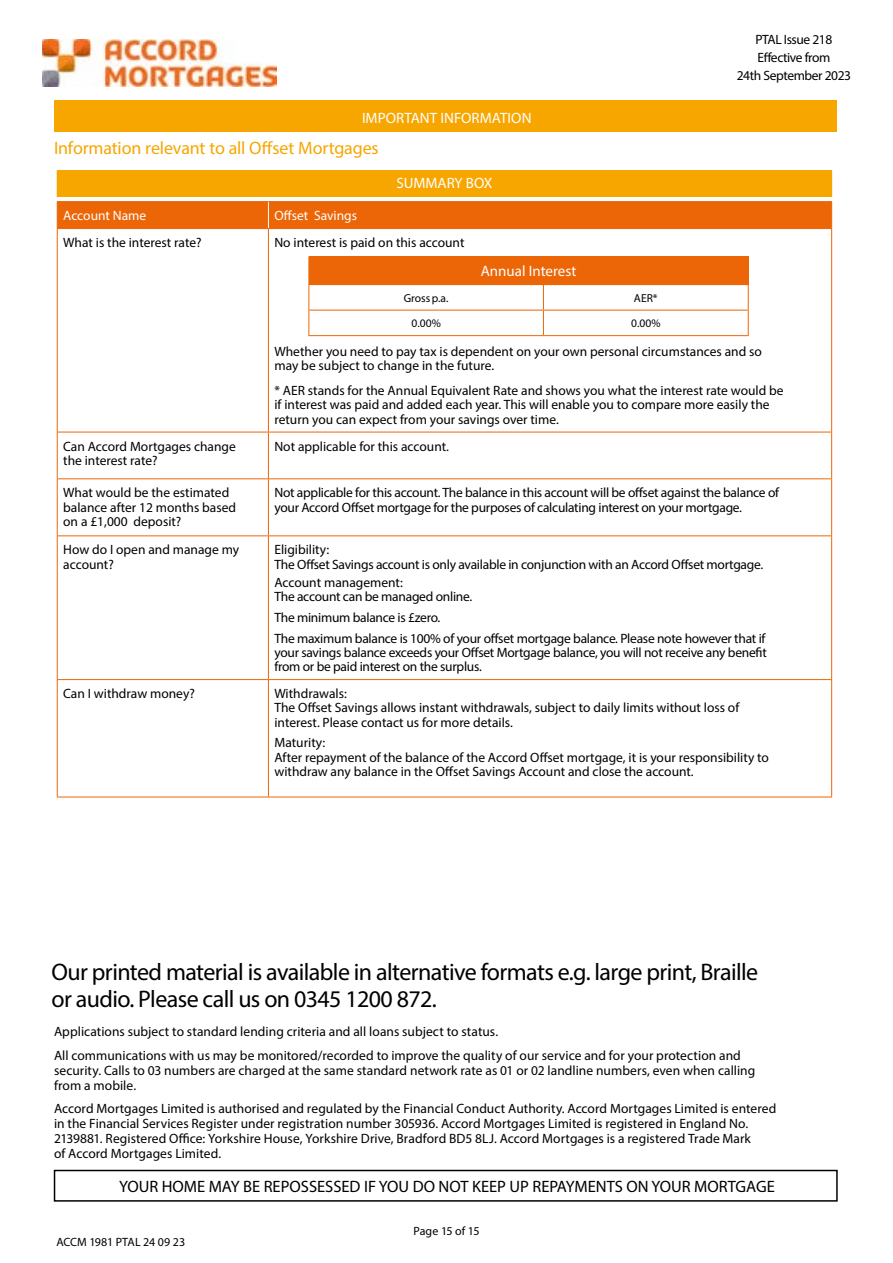
<style>
.page{position:relative;width:893px;height:1263px;background:#fff}
.page>*{position:absolute;margin:0;border:0;box-sizing:border-box;transform-origin:0 0}
.t1{font:24px/27px "Myriad Pro";letter-spacing:-.025em;color:#000}
.t2{font:18px "Myriad Pro";letter-spacing:-.01em;color:#f7a600}
.t3{font:16.5px "Myriad Pro";color:#000}
.t4{font:15px "Myriad Pro";color:#fff}
.t5{font:13.5px/14.2px "Myriad Pro";color:#000}
.t6{font:13.5px/14.2px "Myriad Pro";letter-spacing:-.02em;color:#000}
.t7{font:13.5px/18px "Myriad Pro";letter-spacing:-.03em;color:#000;text-align:center}
.t8{font:13.5px "Myriad Pro";color:#fff}
.t9{font:12px "Myriad Pro";color:#000}
.t10{font:11.55px "Myriad Pro";color:#000}
</style>
<div class="page">
<div style="left:54px;top:1170px;width:784px;height:32px;border:2px solid #000"></div>
<img style="left:43px;top:39px;width:233px;height:47px">
<div style="left:55px;top:100px;width:782px;height:32px;background:#f7a600"></div>
<hr style="left:57px;top:170px;width:211px;height:1px;background:#f7a600">
<hr style="left:268px;top:170px;width:564px;height:1px;background:#f7a600">
<svg style="left:57px;top:171px;width:775px;height:57px;background:#f28e16"></svg>
<hr style="left:57px;top:229px;width:1px;height:203px;background:#ec6608">
<hr style="left:57px;top:228px;width:211px;height:1px;background:#ec6608">
<hr style="left:268px;top:229px;width:1px;height:203px;background:#ec6608">
<hr style="left:268px;top:228px;width:564px;height:1px;background:#ec6608">
<hr style="left:831px;top:229px;width:1px;height:203px;background:#ec6608">
<hr style="left:57px;top:432px;width:1px;height:46px;background:#ec6608">
<hr style="left:57px;top:432px;width:211px;height:1px;background:#ec6608">
<hr style="left:268px;top:432px;width:1px;height:46px;background:#ec6608">
<hr style="left:268px;top:432px;width:564px;height:1px;background:#ec6608">
<hr style="left:831px;top:432px;width:1px;height:46px;background:#ec6608">
<hr style="left:57px;top:479px;width:1px;height:56px;background:#ec6608">
<hr style="left:57px;top:478px;width:211px;height:1px;background:#ec6608">
<hr style="left:268px;top:479px;width:1px;height:56px;background:#ec6608">
<hr style="left:268px;top:478px;width:564px;height:1px;background:#ec6608">
<hr style="left:831px;top:479px;width:1px;height:56px;background:#ec6608">
<hr style="left:57px;top:536px;width:1px;height:143px;background:#ec6608">
<hr style="left:57px;top:535px;width:211px;height:1px;background:#ec6608">
<hr style="left:268px;top:536px;width:1px;height:143px;background:#ec6608">
<hr style="left:268px;top:535px;width:564px;height:1px;background:#ec6608">
<hr style="left:831px;top:536px;width:1px;height:143px;background:#ec6608">
<hr style="left:57px;top:680px;width:1px;height:117px;background:#ec6608">
<hr style="left:57px;top:679px;width:211px;height:1px;background:#ec6608">
<hr style="left:268px;top:680px;width:1px;height:117px;background:#ec6608">
<hr style="left:268px;top:679px;width:564px;height:1px;background:#ec6608">
<hr style="left:831px;top:680px;width:1px;height:117px;background:#ec6608">
<hr style="left:57px;top:797px;width:211px;height:1px;background:#ec6608">
<hr style="left:268px;top:797px;width:564px;height:1px;background:#ec6608">
<div style="left:309px;top:256px;width:439px;height:29px;background:#ec6608"></div>
<hr style="left:747px;top:256px;width:2px;height:28px;background:#ec6608">
<hr style="left:543px;top:284px;width:206px;height:1px;background:#ec6608">
<svg style="left:308px;top:256px;width:1px;height:79px"></svg>
<hr style="left:308px;top:310px;width:235px;height:1px;background:#ec6608">
<hr style="left:308px;top:335px;width:235px;height:1px;background:#ec6608">
<svg style="left:543px;top:285px;width:1px;height:50px"></svg>
<hr style="left:543px;top:310px;width:206px;height:1px;background:#ec6608">
<svg style="left:748px;top:285px;width:1px;height:50px"></svg>
<hr style="left:543px;top:335px;width:206px;height:1px;background:#ec6608">
<p class="t4" style="left:362px;top:108px;width:171px">IMPORTANT INFORMATION</p>
<h2 class="t2" style="left:54px;top:137px;width:326px">Information relevant to all Offset Mortgages</h2>
<p class="t4" style="left:396px;top:173px;width:98px">SUMMARY BOX</p>
<p class="t8" style="left:63px;top:207px;width:85px">Account Name</p>
<p class="t8" style="left:274px;top:207px;width:84px">Offset Savings</p>
<p class="t5" style="left:63px;top:235px;width:140px">What is the interest rate?</p>
<p class="t5" style="left:274px;top:235px;width:192px">No interest is paid on this account</p>
<p class="t4" style="left:481px;top:262px;width:97px">Annual Interest</p>
<p class="t10" style="left:404px;top:291px;width:46px">Grossp.a.</p>
<p class="t10" style="left:634px;top:291px;width:25px">AER*</p>
<p class="t10" style="left:411px;top:316px;width:31px">0.00%</p>
<p class="t10" style="left:631px;top:316px;width:31px">0.00%</p>
<p class="t7" style="left:737px;top:30px;width:116px">PTAL Issue 218<br>Effective from<br>24th September 2023</p>
<p class="t5" style="left:274px;top:344px;width:489px">Whether you need to pay tax is dependent on your own personal circumstances and so may be subject to change in the future.</p>
<p class="t5" style="left:274px;top:383px;width:511px">* AER stands for the Annual Equivalent Rate and shows you what the interest rate would be if interest was paid and added each year. This will enable you to compare more easily the return you can expect from your savings over time.</p>
<p class="t5" style="left:63px;top:439px;width:174px">Can Accord Mortgages change the interest rate?</p>
<p class="t5" style="left:274px;top:439px;width:176px">Not applicable for this account.</p>
<p class="t5" style="left:63px;top:485px;width:174px">What would be the estimated balance after 12 months based on a £1,000 deposit?</p>
<p class="t6" style="left:274px;top:485px;width:506px">Not applicable for this account. The balance in this account will be offset against the balance of your Accord Offset mortgage for the purposes of calculating interest on your mortgage.</p>
<p class="t5" style="left:63px;top:542px;width:177px">How do I open and manage my account?</p>
<p class="t6" style="left:274px;top:542px;width:490px">Eligibility:<br>The Offset Savings account is only available in conjunction with an Accord Offset mortgage.</p>
<p class="t6" style="left:274px;top:575px;width:199px">Account management:<br>The account can be managed online.</p>
<p class="t6" style="left:274px;top:607px;width:493px;line-height:20.7px">The minimum balance is £zero.<br>The maximum balance is 100% of your offset mortgage balance. Please note however that if</p>
<p class="t6" style="left:274px;top:645px;width:494px">your savings balance exceeds your Offset Mortgage balance, you will not receive any benefit from or be paid interest on the surplus.</p>
<p class="t5" style="left:63px;top:686px;width:133px">Can I withdraw money?</p>
<p class="t5" style="left:274px;top:686px;width:466px">Withdrawals:<br>The Offset Savings allows instant withdrawals, subject to daily limits without loss of interest. Please contact us for more details.</p>
<p class="t5" style="left:274px;top:735px;width:496px">Maturity:<br>After repayment of the balance of the Accord Offset mortgage, it is your responsibility to withdraw any balance in the Offset Savings Account and close the account.</p>
<h1 class="t1" style="left:52px;top:958px;width:708px">Our printed material is available in alternative formats e.g. large print, Braille or audio. Please call us on 0345 1200 872.</h1>
<p class="t5" style="left:54px;top:1019px;width:688px;line-height:23.5px">Applications subject to standard lending criteria and all loans subject to status.<br>All communications with us may be monitored/recorded to improve the quality of our service and for your protection and</p>
<p class="t5" style="left:54px;top:1062px;width:703px;line-height:15px">security. Calls to 03 numbers are charged at the same standard network rate as 01 or 02 landline numbers, even when calling from a mobile.</p>
<p class="t5" style="left:54px;top:1101px;width:724px;line-height:15px">Accord Mortgages Limited is authorised and regulated by the Financial Conduct Authority. Accord Mortgages Limited is entered in the Financial Services Register under registration number 305936. Accord Mortgages Limited is registered in England No.<br>2139881. Registered Office: Yorkshire House, Yorkshire Drive, Bradford BD5 8LJ. Accord Mortgages is a registered Trade Mark<br>of Accord Mortgages Limited.</p>
<p class="t3" style="left:119px;top:1176px;width:657px">YOUR HOME MAY BE REPOSSESSED IF YOU DO NOT KEEP UP REPAYMENTS ON YOUR MORTGAGE</p>
<p class="t9" style="left:56px;top:1234px;width:130px">ACCM 1981 PTAL 24 09 23</p>
<p class="t9" style="left:413px;top:1223px;width:68px">Page 15 of 15</p>
</div>
